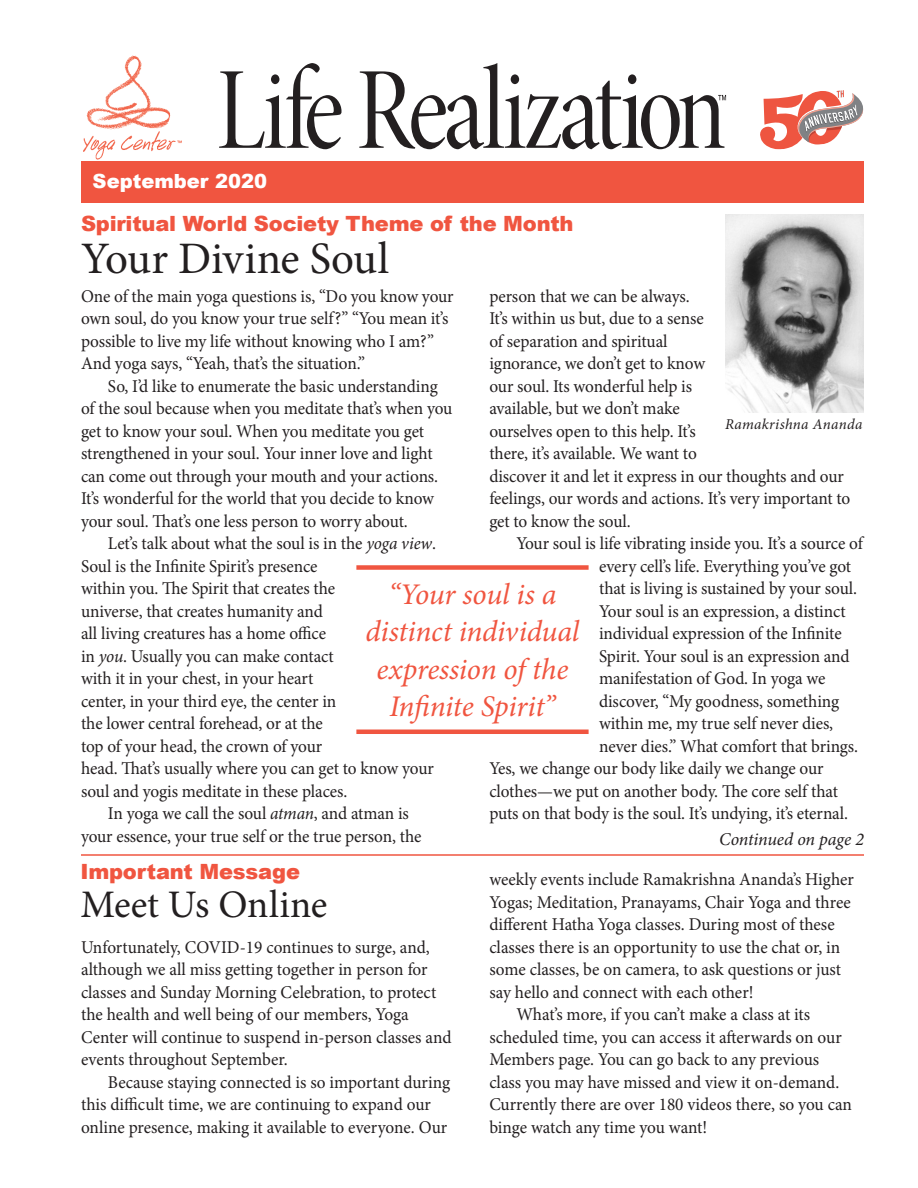
<style>
.page{position:relative;width:918px;height:1188px;background:#fff}
.page>*{position:absolute;margin:0;border:0;box-sizing:border-box;transform-origin:0 0}
.t1{font:45px "Minion Pro";letter-spacing:-.005em;color:#231f20}
.t2{font:39px "Minion Pro";letter-spacing:-.005em;color:#231f20}
.t3{font:italic 30px/37.5px "Minion Pro";letter-spacing:-.01em;color:#f05540;text-align:center}
.t4{font:900 21px "Arial";letter-spacing:-.01em;color:#f05540}
.t5{font:900 19.5px "Arial";color:#fff}
.body{font:18px/22.5px "Minion Pro";letter-spacing:-.01em;color:#231f20;scale:.96 1}
.Paragraph_Style_1{font:18px/22.5px "Minion Pro";letter-spacing:-.005em;color:#231f20;scale:.96 1}
.t6{font:italic 18px "Minion Pro";letter-spacing:-.01em;color:#231f20}
.t7{font:italic 15px "Minion Pro";letter-spacing:.025em;color:#231f20}
.s1{font-style:italic}
</style>
<div class="page">
<div style="left:81px;top:162px;width:783px;height:41px;background:#f05540"></div>
<img style="left:726px;top:215px;width:138px;height:197px">
<div style="left:356px;top:565px;width:233px;height:5px;background:#f05540"></div>
<hr style="left:356px;top:730px;width:233px;height:4px;background:#f05540">
<hr style="left:81px;top:854px;width:783px;height:2px;background:#f05540">
<svg style="left:219px;top:63px;width:507px;height:86px"></svg>
<svg style="left:760px;top:90px;width:104px;height:60px"></svg>
<img style="left:83px;top:55px;width:99px;height:105px">
<p class="t5" style="left:93px;top:167px;width:176px">September 2020</p>
<p class="t4" style="left:81px;top:208px;width:494px">Spiritual World Society Theme of the Month</p>
<p class="t1" style="left:81px;top:228px;width:310px">Your Divine Soul</p>
<p class="body" style="left:81px;top:285px;width:390px">One of the main yoga questions is, “Do you know your own soul, do you know your true self?” “You mean it’s possible to live my life without knowing who I am?” And yoga says, “Yeah, that’s the situation.”</p>
<p class="body" style="left:81px;top:375px;width:388px;text-indent:27px">So, I’d like to enumerate the basic understanding of the soul because when you meditate that’s when you get to know your soul. When you meditate you get strengthened in your soul. Your inner love and light can come out through your mouth and your actions.<br>It’s wonderful for the world that you decide to know your soul. That’s one less person to worry about.</p>
<p class="body" style="left:81px;top:532px;width:371px;text-indent:27px">Let’s talk about what the soul is in the <span class="s1">yoga view</span>.<br>Soul is the Infinite Spirit’s presence<br>within you. The Spirit that creates the<br>universe, that creates humanity and<br>all living creatures has a home office<br>in <span class="s1">you</span>. Usually you can make contact<br>with it in your chest, in your heart<br>center, in your third eye, the center in<br>the lower central forehead, or at the<br>top of your head, the crown of your<br>head. That’s usually where you can get to know your soul and yogis meditate in these places.</p>
<p class="body" style="left:81px;top:802px;width:356px;text-indent:27px">In yoga we call the soul <span class="s1">atman</span>, and atman is your essence, your true self or the true person, the</p>
<p class="body" style="left:489px;top:285px;width:378px">person that we can be always.<br>It’s within us but, due to a sense<br>of separation and spiritual<br>ignorance, we don’t get to know<br>our soul. Its wonderful help is<br>available, but we don’t make<br>ourselves open to this help. It’s<br>there, it’s available. We want to<br>discover it and let it express in our thoughts and our feelings, our words and actions. It’s very important to get to know the soul.</p>
<p class="body" style="left:516px;top:532px;width:362px">Your soul is life vibrating inside you. It’s a source of</p>
<p class="body" style="left:599px;top:555px;width:264px">every cell’s life. Everything you’ve got</p>
<p class="body" style="left:599px;top:577px;width:270px">that is living is sustained by your soul.</p>
<p class="body" style="left:599px;top:600px;width:258px">Your soul is an expression, a distinct</p>
<p class="body" style="left:599px;top:622px;width:254px">individual expression of the Infinite</p>
<p class="body" style="left:599px;top:645px;width:263px">Spirit. Your soul is an expression and</p>
<p class="body" style="left:599px;top:667px;width:237px">manifestation of God. In yoga we</p>
<p class="body" style="left:599px;top:690px;width:252px">discover, “My goodness, something</p>
<p class="body" style="left:599px;top:712px;width:245px">within me, my true self never dies,</p>
<p class="body" style="left:599px;top:735px;width:271px">never dies.” What comfort that brings.</p>
<p class="body" style="left:489px;top:757px;width:350px">Yes, we change our body like daily we change our</p>
<p class="body" style="left:489px;top:780px;width:365px">clothes—we put on another body. The core self that</p>
<p class="body" style="left:489px;top:802px;width:375px">puts on that body is the soul. It’s undying, it’s eternal.</p>
<p class="t7" style="left:725px;top:414px;width:139px">Ramakrishna Ananda</p>
<p class="t3" style="left:366px;top:575px;width:215px">“Your soul is a distinct individual expression of the<br>Infinite Spirit”</p>
<p class="t6" style="left:719px;top:827px;width:146px">Continued on page 2</p>
<p class="t4" style="left:80px;top:856px;width:221px">Important Message</p>
<p class="t2" style="left:80px;top:878px;width:248px">Meet Us Online</p>
<p class="Paragraph_Style_1" style="left:81px;top:936px;width:387px">Unfortunately, COVID-19 continues to surge, and, although we all miss getting together in person for classes and Sunday Morning Celebration, to protect the health and well being of our members, Yoga Center will continue to suspend in-person classes and events throughout September.</p>
<p class="Paragraph_Style_1" style="left:81px;top:1071px;width:386px;text-indent:27px">Because staying connected is so important during this difficult time, we are continuing to expand our online presence, making it available to everyone. Our</p>
<p class="Paragraph_Style_1" style="left:489px;top:869px;width:381px">weekly events include Ramakrishna Ananda’s Higher Yogas; Meditation, Pranayams, Chair Yoga and three different Hatha Yoga classes. During most of these classes there is an opportunity to use the chat or, in some classes, be on camera, to ask questions or just say hello and connect with each other!</p>
<p class="Paragraph_Style_1" style="left:489px;top:1004px;width:379px;text-indent:27px">What’s more, if you can’t make a class at its scheduled time, you can access it afterwards on our Members page. You can go back to any previous class you may have missed and view it on-demand.<br>Currently there are over 180 videos there, so you can binge watch any time you want!</p>
</div>
